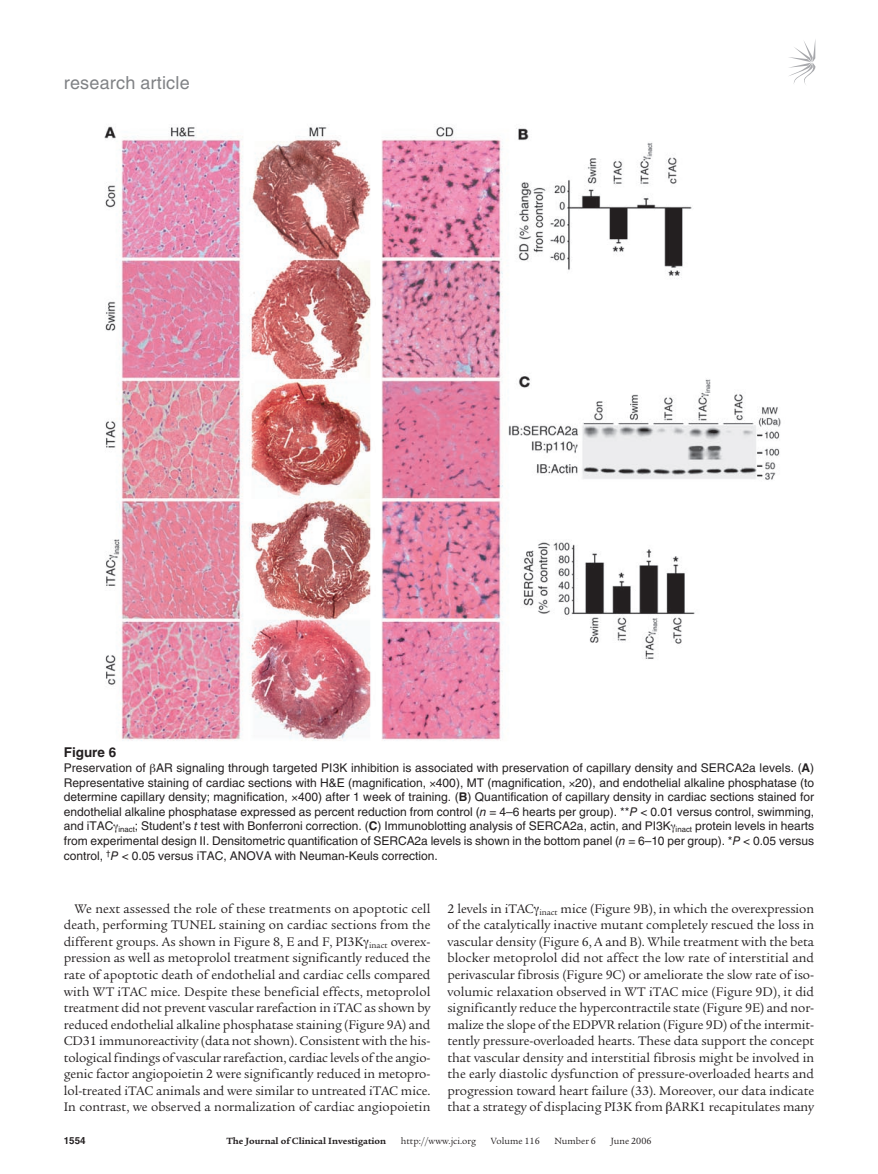
<style>
.page{position:relative;width:878px;height:1174px;background:#fff}
.page>*{position:absolute;margin:0;border:0;box-sizing:border-box;transform-origin:0 0}
.t1{font:18px "Helvetica LT Std";letter-spacing:.01em;color:#808285}
.t2{font:13.5px/16.5px "Legacy Serif Std";letter-spacing:-.005em;color:#231f20;text-align:justify}
.t3{font:700 13.5px "Helvetica LT Std";color:#231f20}
.t4{font:12px/14.7px "Helvetica LT Std";color:#231f20;text-align:justify}
.t5{font:9.75px "Legacy Serif Std";color:#231f20}
.t6{font:700 9.75px "Legacy Serif Std";color:#231f20}
.t7{font:700 9.75px "Helvetica LT Std";color:#231f20}
.s1{font-weight:700}
.s2{font-style:italic}
</style>
<div class="page">
<svg style="left:789px;top:41px;width:26px;height:44px"></svg>
<img style="left:104px;top:126px;width:677px;height:615px">
<h1 class="t1" style="left:64px;top:72px;width:127px">research article</h1>
<p class="t3" style="left:64px;top:744px;width:54px">Figure 6</p>
<p class="t4" style="left:64px;top:760px;width:752px">Preservation of AR signaling through targeted PI3K inhibition is associated with preservation of capillary density and SERCA2a levels. (<span class="s1">A</span>)<br>Representative staining of cardiac sections with H&amp;E (magnification, 400), MT (magnification, 20), and endothelial alkaline phosphatase (to determine capillary density; magnification, 400) after 1 week of training. (<span class="s1">B</span>) Quantification of capillary density in cardiac sections stained for endothelial alkaline phosphatase expressed as percent reduction from control (<span class="s2">n</span> = 4–6 hearts per group). **<span class="s2">P</span> &lt; 0.01 versus control, swimming, and iTAC <sub>inact</sub>; Student’s <span class="s2">t</span> test with Bonferroni correction. (<span class="s1">C</span>) Immunoblotting analysis of SERCA2a, actin, and PI3K <sub>inact</sub> protein levels in hearts from experimental design II. Densitometric quantification of SERCA2a levels is shown in the bottom panel (<span class="s2">n</span> = 6–10 per group). *<span class="s2">P</span> &lt; 0.05 versus control, <sup>†</sup><span class="s2">P</span> &lt; 0.05 versus iTAC, ANOVA with Neuman-Keuls correction.</p>
<p class="t2" style="left:64px;top:900px;width:368px;text-indent:11px">We next assessed the role of these treatments on apoptotic cell death, performing TUNEL staining on cardiac sections from the different groups. As shown in Figure 8, E and F, PI3K <sub>inact</sub> overex&shy;pression as well as metoprolol treatment significantly reduced the rate of apoptotic death of endothelial and cardiac cells compared with WT iTAC mice. Despite these beneficial effects, metoprolol treatment did not prevent vascular rarefaction in iTAC as shown by reduced endothelial alkaline phosphatase staining (Figure 9A) and CD31 immunoreactivity (data not shown). Consistent with the his&shy;tological findings of vascular rarefaction, cardiac levels of the angio&shy;genic factor angiopoietin 2 were significantly reduced in metopro&shy;lol-treated iTAC animals and were similar to untreated iTAC mice.<br>In contrast, we observed a normalization of cardiac angiopoietin</p>
<p class="t2" style="left:447px;top:900px;width:368px">2 levels in iTAC <sub>inact</sub> mice (Figure 9B), in which the overexpression of the catalytically inactive mutant completely rescued the loss in vascular density (Figure 6, A and B). While treatment with the beta blocker metoprolol did not affect the low rate of interstitial and perivascular fibrosis (Figure 9C) or ameliorate the slow rate of iso&shy;volumic relaxation observed in WT iTAC mice (Figure 9D), it did significantly reduce the hypercontractile state (Figure 9E) and nor&shy;malize the slope of the EDPVR relation (Figure 9D) of the intermit&shy;tently pressure-overloaded hearts. These data support the concept that vascular density and interstitial fibrosis might be involved in the early diastolic dysfunction of pressure-overloaded hearts and progression toward heart failure (33). Moreover, our data indicate that a strategy of displacing PI3K from ARK1 recapitulates many</p>
<p class="t7" style="left:64px;top:1134px;width:23px">1554</p>
<p class="t6" style="left:226px;top:1135px;width:161px">The Journal of Clinical Investigation</p>
<p class="t5" style="left:401px;top:1135px;width:77px">http://www.jci.org</p>
<p class="t5" style="left:491px;top:1135px;width:50px">Volume 116</p>
<p class="t5" style="left:554px;top:1135px;width:43px">Number 6</p>
<p class="t5" style="left:610px;top:1135px;width:42px">June 2006</p>
</div>
